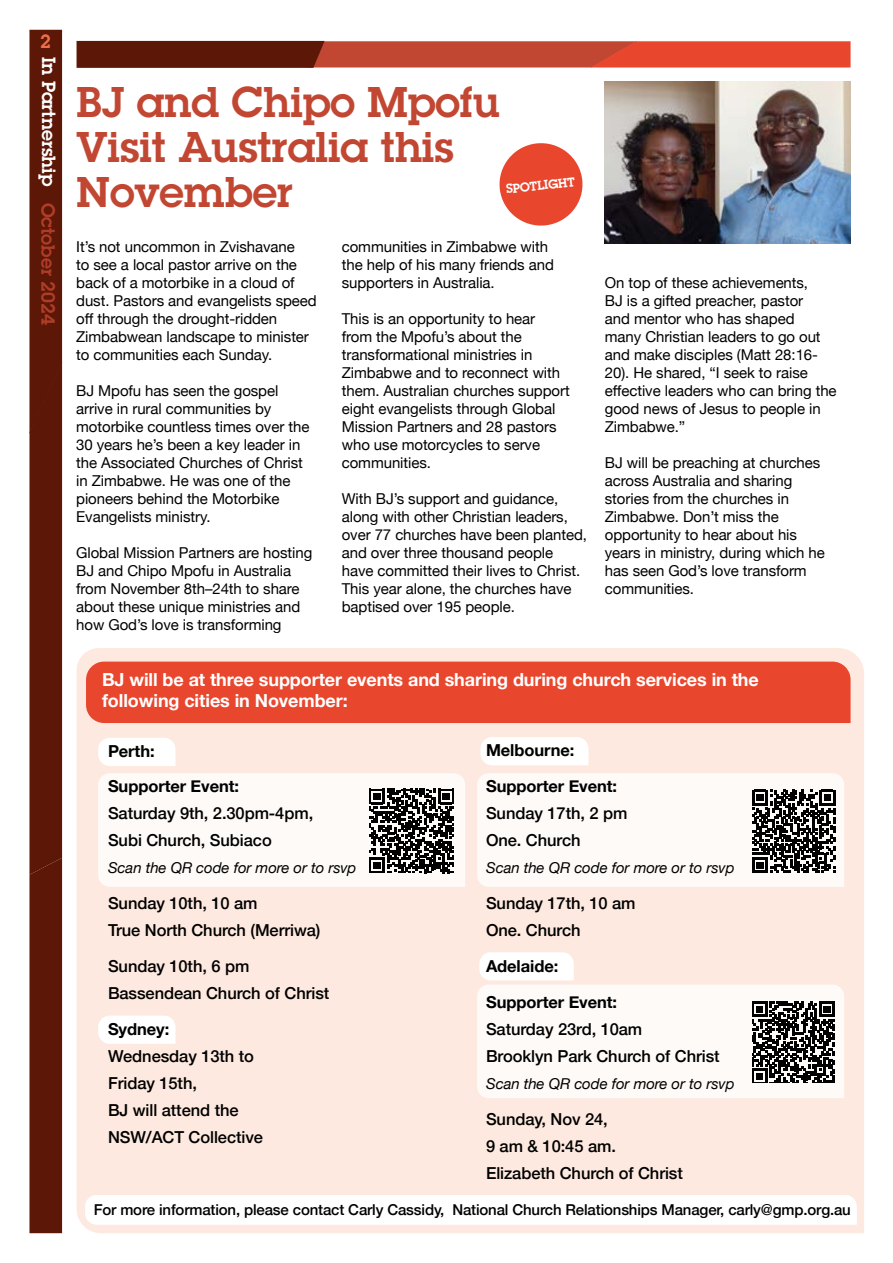
<style>
.page{position:relative;width:893px;height:1263px;background:#fff}
.page>*{position:absolute;margin:0;border:0;box-sizing:border-box;transform-origin:0 0}
.t1{font:600 42px/45px "Lubalin Graph Std";color:#c24732}
.t2{font:600 18.75px "Lubalin Graph Std";color:#fff}
.t3{font:600 18.75px "Lubalin Graph Std";color:#ec6f4c}
.t4{font:700 18px/21.6px "Helvetica Neue";letter-spacing:-.005em;color:#fff}
.t5{font:500 16.5px/27px "Helvetica Neue";letter-spacing:-.005em;color:#000}
.t6{font:700 16.5px/36px "Helvetica Neue";letter-spacing:-.005em;color:#000}
.t7{font:15px/18px "Helvetica Neue";letter-spacing:-.005em;color:#000}
.t8{font:500 15px "Helvetica Neue";letter-spacing:-.01em;color:#000}
.t9{font:italic 15px "Helvetica Neue";letter-spacing:-.005em;color:#000}
.t10{font:600 12.6px "Lubalin Graph Std";color:#fff}
.s1{color:#c34631}
</style>
<div class="page">
<svg style="left:29px;top:30px;width:33px;height:1203px;background:#632111"></svg>
<div style="left:77px;top:648px;width:787px;height:585px;background:#fde9df"></div>
<svg style="left:98px;top:738px;width:77px;height:28px"></svg>
<svg style="left:98px;top:1015px;width:77px;height:29px"></svg>
<svg style="left:480px;top:737px;width:108px;height:28px"></svg>
<svg style="left:77px;top:41px;width:773px;height:27px;background:#ae3b27"></svg>
<img style="left:605px;top:81px;width:245px;height:162px">
<svg style="left:85px;top:1195px;width:772px;height:30px"></svg>
<svg style="left:499px;top:143px;width:84px;height:83px"></svg>
<svg style="left:98px;top:773px;width:367px;height:114px"></svg>
<svg style="left:477px;top:773px;width:367px;height:114px"></svg>
<svg style="left:477px;top:952px;width:367px;height:146px"></svg>
<div style="left:86px;top:662px;width:764px;height:61px;background:#e8462d"></div>
<p class="t3" style="left:40px;top:29px;width:12px">2</p>
<p class="t2" style="left:61px;top:57px;width:270px;rotate:90deg">In Partnership <span class="s1">October 2024</span></p>
<h1 class="t1" style="left:77px;top:79px;width:425px">BJ and Chipo Mpofu<br>Visit Australia this<br>November</h1>
<p class="t7" style="left:76px;top:239px;width:242px">It’s not uncommon in Zvishavane<br>to see a local pastor arrive on the back of a motorbike in a cloud of dust. Pastors and evangelists speed off through the drought-ridden<br>Zimbabwean landscape to minister to communities each Sunday.</p>
<p class="t7" style="left:76px;top:383px;width:235px">BJ Mpofu has seen the gospel arrive in rural communities by motorbike countless times over the<br>30 years he’s been a key leader in the Associated Churches of Christ in Zimbabwe. He was one of the pioneers behind the Motorbike<br>Evangelists ministry.</p>
<p class="t7" style="left:76px;top:545px;width:238px">Global Mission Partners are hosting<br>BJ and Chipo Mpofu in Australia from November 8th–24th to share about these unique ministries and how God’s love is transforming</p>
<p class="t10" style="left:505px;top:181px;width:70px;rotate:-6deg">SPOTLIGHT</p>
<p class="t7" style="left:342px;top:239px;width:214px">communities in Zimbabwe with the help of his many friends and supporters in Australia.</p>
<p class="t7" style="left:342px;top:311px;width:229px">This is an opportunity to hear<br>from the Mpofu’s about the transformational ministries in<br>Zimbabwe and to reconnect with them. Australian churches support eight evangelists through Global<br>Mission Partners and 28 pastors who use motorcycles to serve communities.</p>
<p class="t7" style="left:342px;top:491px;width:247px">With BJ’s support and guidance, along with other Christian leaders, over 77 churches have been planted, and over three thousand people have committed their lives to Christ.<br>This year alone, the churches have baptised over 195 people.</p>
<p class="t7" style="left:605px;top:275px;width:233px">On top of these achievements,<br>BJ is a gifted preacher, pastor<br>and mentor who has shaped<br>many Christian leaders to go out and make disciples (Matt 28:16-<br>20). He shared, “I seek to raise effective leaders who can bring the good news of Jesus to people in<br>Zimbabwe.”</p>
<p class="t7" style="left:605px;top:455px;width:222px">BJ will be preaching at churches across Australia and sharing stories from the churches in<br>Zimbabwe. Don’t miss the opportunity to hear about his years in ministry, during which he has seen God’s love transform communities.</p>
<p class="t4" style="left:102px;top:669px;width:658px">BJ will be at three supporter events and sharing during church services in the following cities in November:</p>
<p class="t6" style="left:486px;top:733px;width:133px">Melbourne:<br>Supporter Event:</p>
<p class="t5" style="left:486px;top:799px;width:143px">Sunday 17th, 2 pm<br>One. Church</p>
<p class="t9" style="left:486px;top:857px;width:250px">Scan the QR code for more or to rsvp</p>
<p class="t5" style="left:486px;top:889px;width:151px">Sunday 17th, 10 am<br>One. Church</p>
<p class="t6" style="left:486px;top:949px;width:133px">Adelaide:<br>Supporter Event:</p>
<p class="t5" style="left:486px;top:1015px;width:235px">Saturday 23rd, 10am<br>Brooklyn Park Church of Christ</p>
<p class="t9" style="left:486px;top:1073px;width:250px">Scan the QR code for more or to rsvp</p>
<p class="t5" style="left:486px;top:1105px;width:198px">Sunday, Nov 24,<br>9 am &amp; 10:45 am.<br>Elizabeth Church of Christ</p>
<p class="t6" style="left:108px;top:734px;width:133px;line-height:35px">Perth:<br>Supporter Event:</p>
<p class="t5" style="left:108px;top:799px;width:207px">Saturday 9th, 2.30pm-4pm,<br>Subi Church, Subiaco</p>
<p class="t9" style="left:108px;top:857px;width:250px">Scan the QR code for more or to rsvp</p>
<p class="t5" style="left:108px;top:889px;width:214px">Sunday 10th, 10 am<br>True North Church (Merriwa)</p>
<p class="t5" style="left:108px;top:952px;width:223px">Sunday 10th, 6 pm<br>Bassendean Church of Christ</p>
<p class="t6" style="left:108px;top:1012px;width:63px">Sydney:</p>
<p class="t5" style="left:108px;top:1042px;width:157px">Wednesday 13th to<br>Friday 15th,<br>BJ will attend the<br>NSW/ACT Collective</p>
<p class="t8" style="left:94px;top:1198px;width:759px">For more information, please contact Carly Cassidy, National Church Relationships Manager, carly@gmp.org.au</p>
</div>
